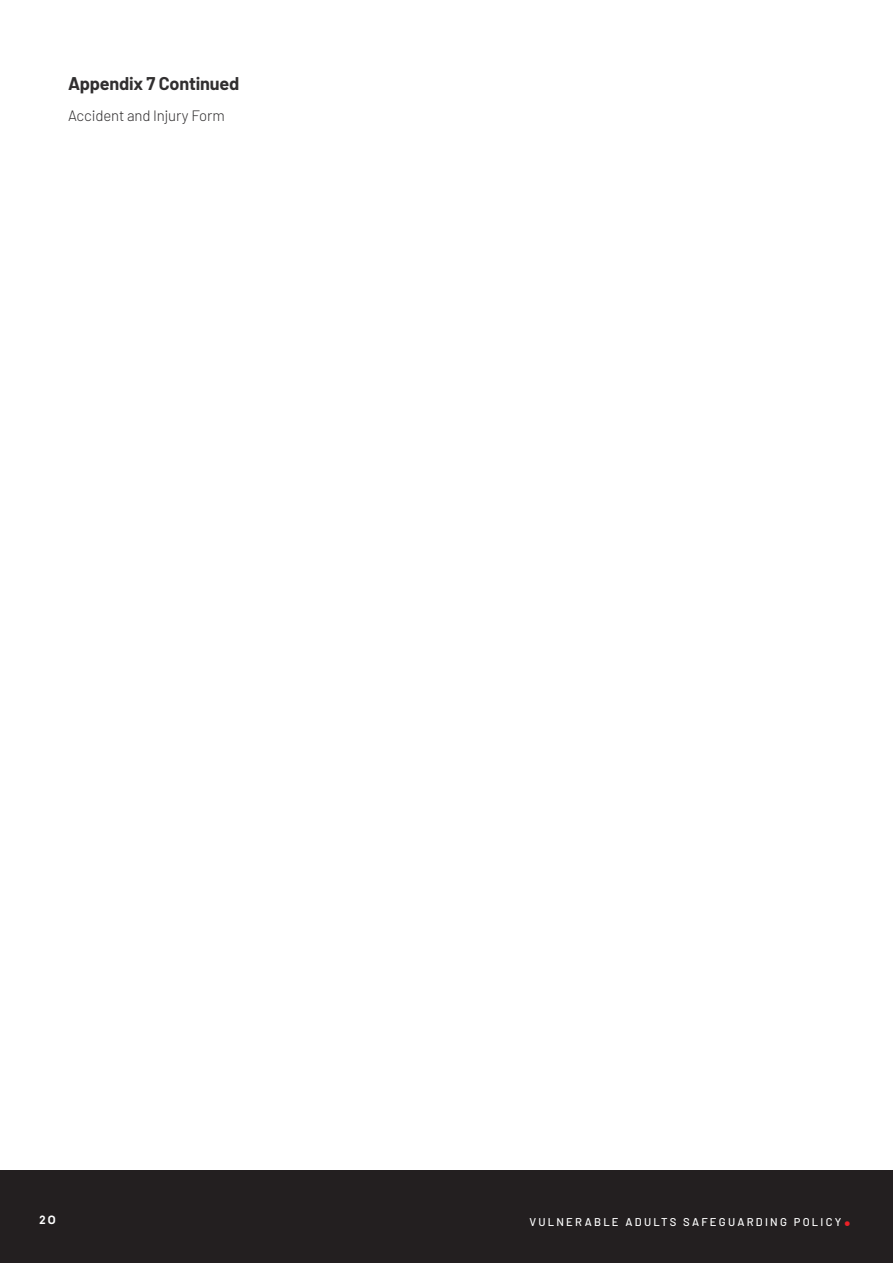
<style>
.page{position:relative;width:893px;height:1263px;background:#fff}
.page>*{position:absolute;margin:0;border:0;box-sizing:border-box;transform-origin:0 0}
.t1{font:700 30px "Barlow";color:#ec2127}
.Standard_Paragraph_setting{font:700 18px "Barlow";letter-spacing:-.01em;color:#312f30}
.Standard_Paragraph_setting-2{font:300 15px "Barlow";letter-spacing:-.01em;color:#312f30}
.t2{font:500 11.25px "Barlow";letter-spacing:.2em;color:#fff}
.t3{font:300 11.25px "Cocogoose Narrow";color:#fff}
</style>
<div class="page">
<div style="left:0;top:1170px;width:893px;height:93px;background:#231f20"></div>
<p class="Standard_Paragraph_setting" style="left:68px;top:70px;width:173px">Appendix 7 Continued</p>
<p class="Standard_Paragraph_setting-2" style="left:68px;top:105px;width:158px">Accident and Injury Form</p>
<p class="t3" style="left:39px;top:1212px;width:18px">20</p>
<p class="t2" style="left:529px;top:1213px;width:313px">VULNERABLE ADULTS SAFEGUARDING POLICY</p>
<h1 class="t1" style="left:843px;top:1192px;width:10px">.</h1>
</div>
